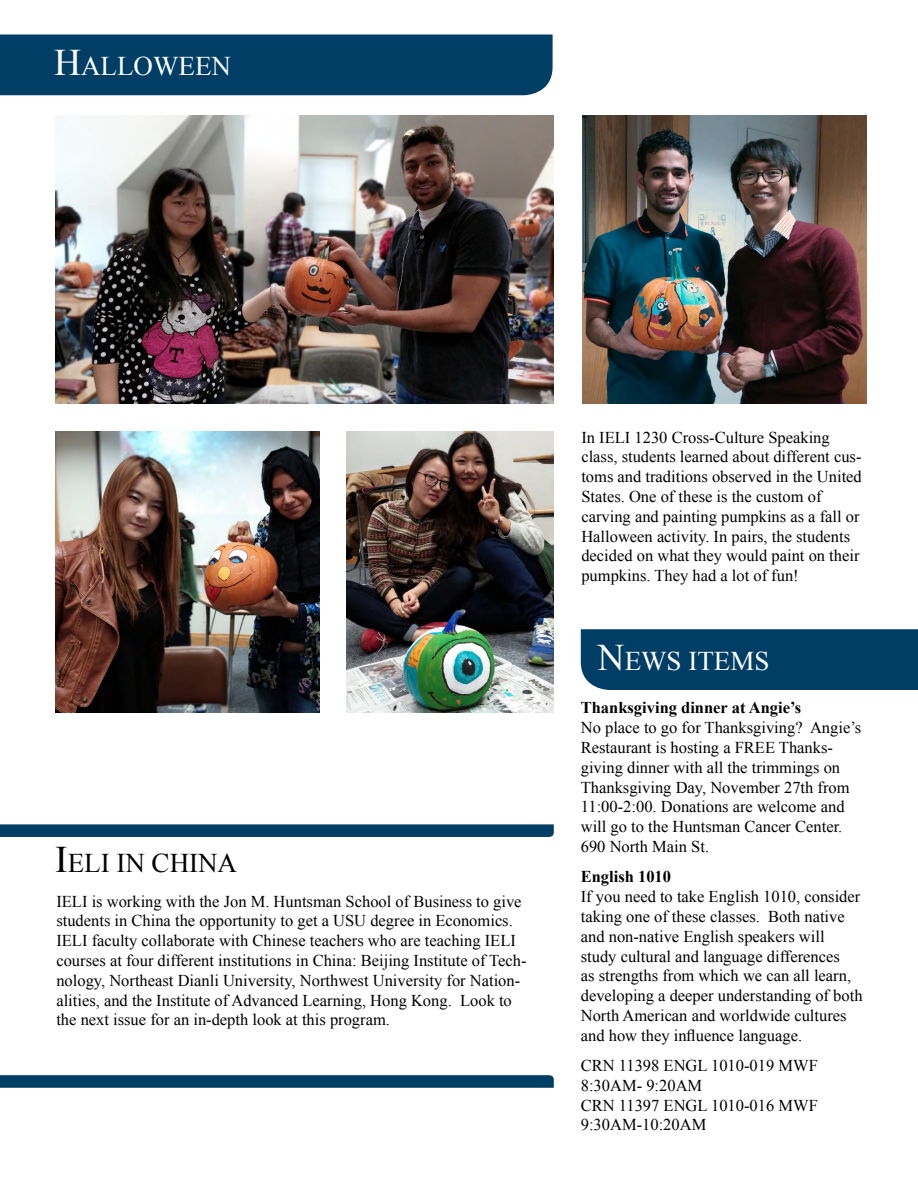
<style>
.page{position:relative;width:918px;height:1188px;background:#fff}
.page>*{position:absolute;margin:0;border:0;box-sizing:border-box;transform-origin:0 0}
.t1{font:27px "Times New Roman";color:#fff}
.t2{font:27px "Times New Roman";color:#000}
.t3{font:16.5px/19.8px "Times New Roman";color:#000}
.t4{font:700 16.5px "Times New Roman";color:#000}
.s1{font-size:37.5px}
</style>
<div class="page">
<img style="left:347px;top:431px;width:207px;height:281px">
<img style="left:582px;top:116px;width:284px;height:288px">
<img style="left:55px;top:116px;width:499px;height:288px">
<img style="left:55px;top:431px;width:265px;height:281px">
<div style="left:0;top:35px;width:553px;height:60px;background:#003e65"></div>
<svg style="left:0;top:824px;width:554px;height:13px;background:#08446a"></svg>
<svg style="left:0;top:1075px;width:554px;height:13px;background:#08446a"></svg>
<div style="left:581px;top:629px;width:337px;height:61px;background:#003e65"></div>
<h1 class="t1" style="left:54px;top:48px;width:47px"><span class="s1">H</span>alloween</h1>
<h1 class="t2" style="left:55px;top:845px;width:28px"><span class="s1">I</span>eli</h1>
<h1 class="t2" style="left:116px;top:845px;width:90px">in China</h1>
<p class="t3" style="left:56px;top:891px;width:472px">IELI is working with the Jon M. Huntsman School of Business to give students in China the opportunity to get a USU degree in Economics.<br>IELI faculty collaborate with Chinese teachers who are teaching IELI courses at four different institutions in China: Beijing Institute of Tech&shy;nology, Northeast Dianli University, Northwest University for Nation&shy;alities, and the Institute of Advanced Learning, Hong Kong. Look to the next issue for an in-depth look at this program.</p>
<p class="t3" style="left:581px;top:427px;width:282px">In IELI 1230 Cross-Culture Speaking class, students learned about different cus&shy;toms and traditions observed in the United States. One of these is the custom of carving and painting pumpkins as a fall or Halloween activity. In pairs, the students decided on what they would paint on their pumpkins. They had a lot of fun!</p>
<h1 class="t1" style="left:598px;top:643px;width:47px"><span class="s1">N</span>ews</h1>
<h1 class="t1" style="left:688px;top:643px;width:28px">Items</h1>
<p class="t4" style="left:581px;top:697px;width:222px">Thanksgiving dinner at Angie’s</p>
<p class="t3" style="left:581px;top:718px;width:282px">No place to go for Thanksgiving? Angie’s Restaurant is hosting a FREE Thanks&shy;giving dinner with all the trimmings on Thanksgiving Day, November 27th from 11:00-2:00. Donations are welcome and will go to the Huntsman Cancer Center.<br>690 North Main St.</p>
<p class="t4" style="left:581px;top:865px;width:92px">English 1010</p>
<p class="t3" style="left:581px;top:886px;width:283px">If you need to take English 1010, consider taking one of these classes. Both native and non-native English speakers will study cultural and language differences<br>as strengths from which we can all learn, developing a deeper understanding of both North American and worldwide cultures and how they influence language.</p>
<p class="t3" style="left:581px;top:1055px;width:239px">CRN 11398 ENGL 1010-019 MWF<br>8:30AM- 9:20AM<br>CRN 11397 ENGL 1010-016 MWF<br>9:30AM-10:20AM</p>
</div>
